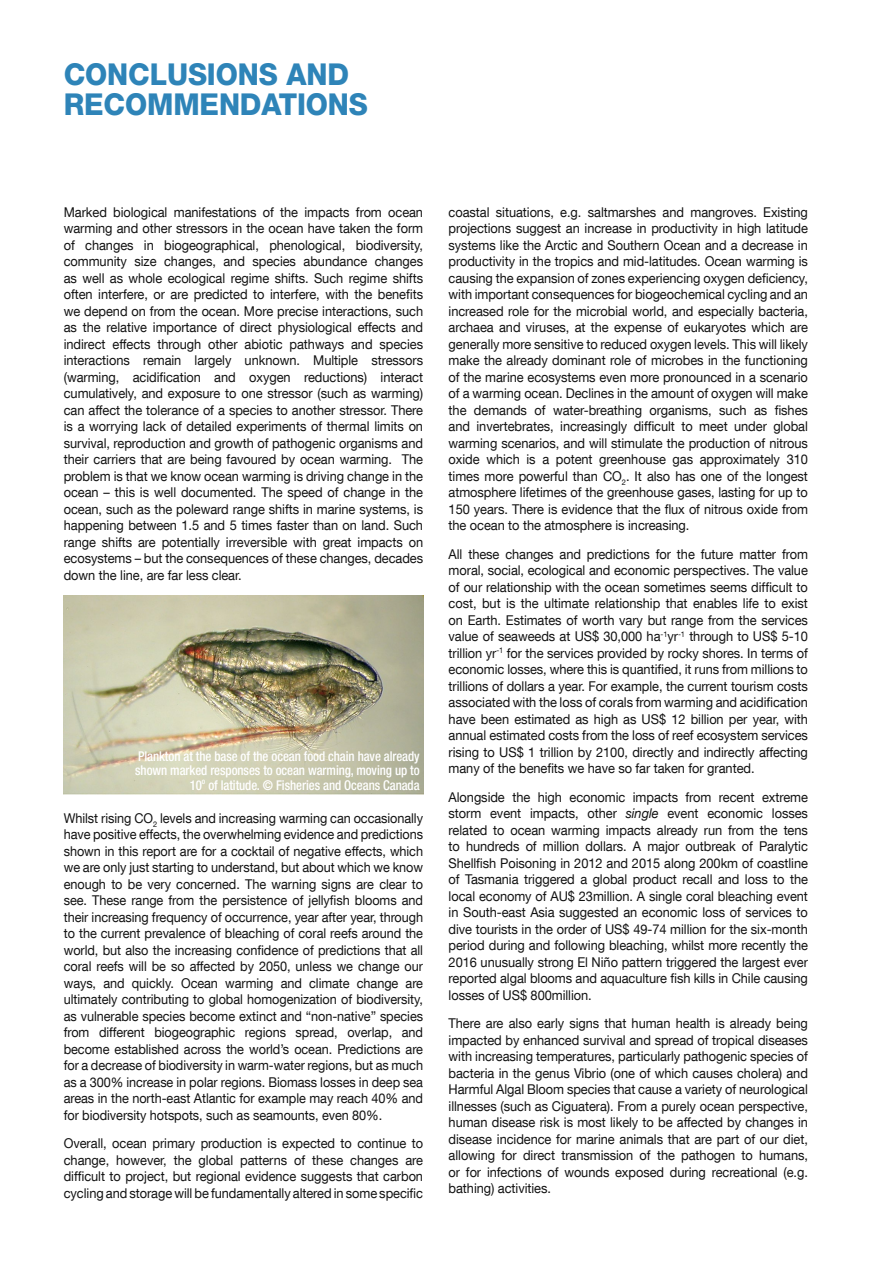
<style>
.page{position:relative;width:893px;height:1263px;background:#fff}
.page>*{position:absolute;margin:0;border:0;box-sizing:border-box;transform-origin:0 0}
.t1{font:800 30px/30px "Helvetica Neue LT Com";letter-spacing:-.005em;color:#2e84b8;scale:.95 1}
.t2{font:13.5px/16.5px "Helvetica Neue LT Com";letter-spacing:-.005em;color:#121212;text-align:justify;scale:.95 1}
.t3{font:13.5px/16.5px "Helvetica Neue LT Com";letter-spacing:-.005em;color:#121212;text-align:justify;scale:.94 1}
.t4{font:500 condensed 13.5px/14.5px "Helvetica Neue LT Com";letter-spacing:-.005em;color:#fff;text-align:right;scale:.95 1}
.s1{font-style:italic}
</style>
<div class="page">
<img style="left:64px;top:596px;width:359px;height:199px">
<h1 class="t1" style="left:64px;top:59px;width:318px">CONCLUSIONS AND<br>RECOMMENDATIONS</h1>
<p class="t2" style="left:64px;top:203px;width:380px">Marked biological manifestations of the impacts from ocean warming and other stressors in the ocean have taken the form of changes in biogeographical, phenological, biodiversity, community size changes, and species abundance changes as well as whole ecological regime shifts. Such regime shifts often interfere, or are predicted to interfere, with the benefits we depend on from the ocean. More precise interactions, such as the relative importance of direct physiological effects and indirect effects through other abiotic pathways and species interactions remain largely unknown. Multiple stressors (warming, acidification and oxygen reductions) interact cumulatively, and exposure to one stressor (such as warming) can affect the tolerance of a species to another stressor. There is a worrying lack of detailed experiments of thermal limits on survival, reproduction and growth of pathogenic organisms and their carriers that are being favoured by ocean warming. The problem is that we know ocean warming is driving change in the ocean – this is well documented. The speed of change in the ocean, such as the poleward range shifts in marine systems, is happening between 1.5 and 5 times faster than on land. Such range shifts are potentially irreversible with great impacts on ecosystems – but the consequences of these changes, decades down the line, are far less clear.</p>
<p class="t4" style="left:135px;top:748px;width:301px">Plankton at the base of the ocean food chain have already shown marked responses to ocean warming, moving up to<br>10<sup>o</sup> of latitude. © Fisheries and Oceans Canada</p>
<p class="t3" style="left:64px;top:809px;width:384px">Whilst rising CO<sub>2</sub> levels and increasing warming can occasionally have positive effects, the overwhelming evidence and predictions shown in this report are for a cocktail of negative effects, which we are only just starting to understand, but about which we know enough to be very concerned. The warning signs are clear to see. These range from the persistence of jellyfish blooms and their increasing frequency of occurrence, year after year, through to the current prevalence of bleaching of coral reefs around the world, but also the increasing confidence of predictions that all coral reefs will be so affected by 2050, unless we change our ways, and quickly. Ocean warming and climate change are ultimately contributing to global homogenization of biodiversity, as vulnerable species become extinct and “non-native” species from different biogeographic regions spread, overlap, and become established across the world’s ocean. Predictions are for a decrease of biodiversity in warm-water regions, but as much as a 300% increase in polar regions. Biomass losses in deep sea areas in the north-east Atlantic for example may reach 40% and for biodiversity hotspots, such as seamounts, even 80%.</p>
<p class="t2" style="left:64px;top:1135px;width:380px">Overall, ocean primary production is expected to continue to change, however, the global patterns of these changes are difficult to project, but regional evidence suggests that carbon cycling and storage will be fundamentally altered in some specific</p>
<p class="t2" style="left:449px;top:203px;width:380px">coastal situations, e.g. saltmarshes and mangroves. Existing projections suggest an increase in productivity in high latitude systems like the Arctic and Southern Ocean and a decrease in productivity in the tropics and mid-latitudes. Ocean warming is causing the expansion of zones experiencing oxygen deficiency, with important consequences for biogeochemical cycling and an increased role for the microbial world, and especially bacteria, archaea and viruses, at the expense of eukaryotes which are generally more sensitive to reduced oxygen levels. This will likely make the already dominant role of microbes in the functioning of the marine ecosystems even more pronounced in a scenario of a warming ocean. Declines in the amount of oxygen will make the demands of water-breathing organisms, such as fishes and invertebrates, increasingly difficult to meet under global warming scenarios, and will stimulate the production of nitrous oxide which is a potent greenhouse gas approximately 310 times more powerful than CO<sub>2</sub>. It also has one of the longest atmosphere lifetimes of the greenhouse gases, lasting for up to 150 years. There is evidence that the flux of nitrous oxide from the ocean to the atmosphere is increasing.</p>
<p class="t2" style="left:449px;top:545px;width:380px">All these changes and predictions for the future matter from moral, social, ecological and economic perspectives. The value of our relationship with the ocean sometimes seems difficult to cost, but is the ultimate relationship that enables life to exist on Earth. Estimates of worth vary but range from the services value of seaweeds at US$ 30,000 ha<sup>-1</sup>yr<sup>-1</sup> through to US$ 5-10 trillion yr<sup>-1</sup> for the services provided by rocky shores. In terms of economic losses, where this is quantified, it runs from millions to trillions of dollars a year. For example, the current tourism costs associated with the loss of corals from warming and acidification have been estimated as high as US$ 12 billion per year, with annual estimated costs from the loss of reef ecosystem services rising to US$ 1 trillion by 2100, directly and indirectly affecting many of the benefits we have so far taken for granted.</p>
<p class="t2" style="left:449px;top:788px;width:380px">Alongside the high economic impacts from recent extreme storm event impacts, other <span class="s1">single</span> event economic losses related to ocean warming impacts already run from the tens to hundreds of million dollars. A major outbreak of Paralytic Shellfish Poisoning in 2012 and 2015 along 200km of coastline of Tasmania triggered a global product recall and loss to the local economy of AU$ 23million. A single coral bleaching event in South-east Asia suggested an economic loss of services to dive tourists in the order of US$ 49-74 million for the six-month period during and following bleaching, whilst more recently the 2016 unusually strong El Niño pattern triggered the largest ever reported algal blooms and aquaculture fish kills in Chile causing losses of US$ 800million.</p>
<p class="t2" style="left:449px;top:1015px;width:380px">There are also early signs that human health is already being impacted by enhanced survival and spread of tropical diseases with increasing temperatures, particularly pathogenic species of bacteria in the genus Vibrio (one of which causes cholera) and Harmful Algal Bloom species that cause a variety of neurological illnesses (such as Ciguatera). From a purely ocean perspective, human disease risk is most likely to be affected by changes in disease incidence for marine animals that are part of our diet, allowing for direct transmission of the pathogen to humans, or for infections of wounds exposed during recreational (e.g. bathing) activities.</p>
</div>
